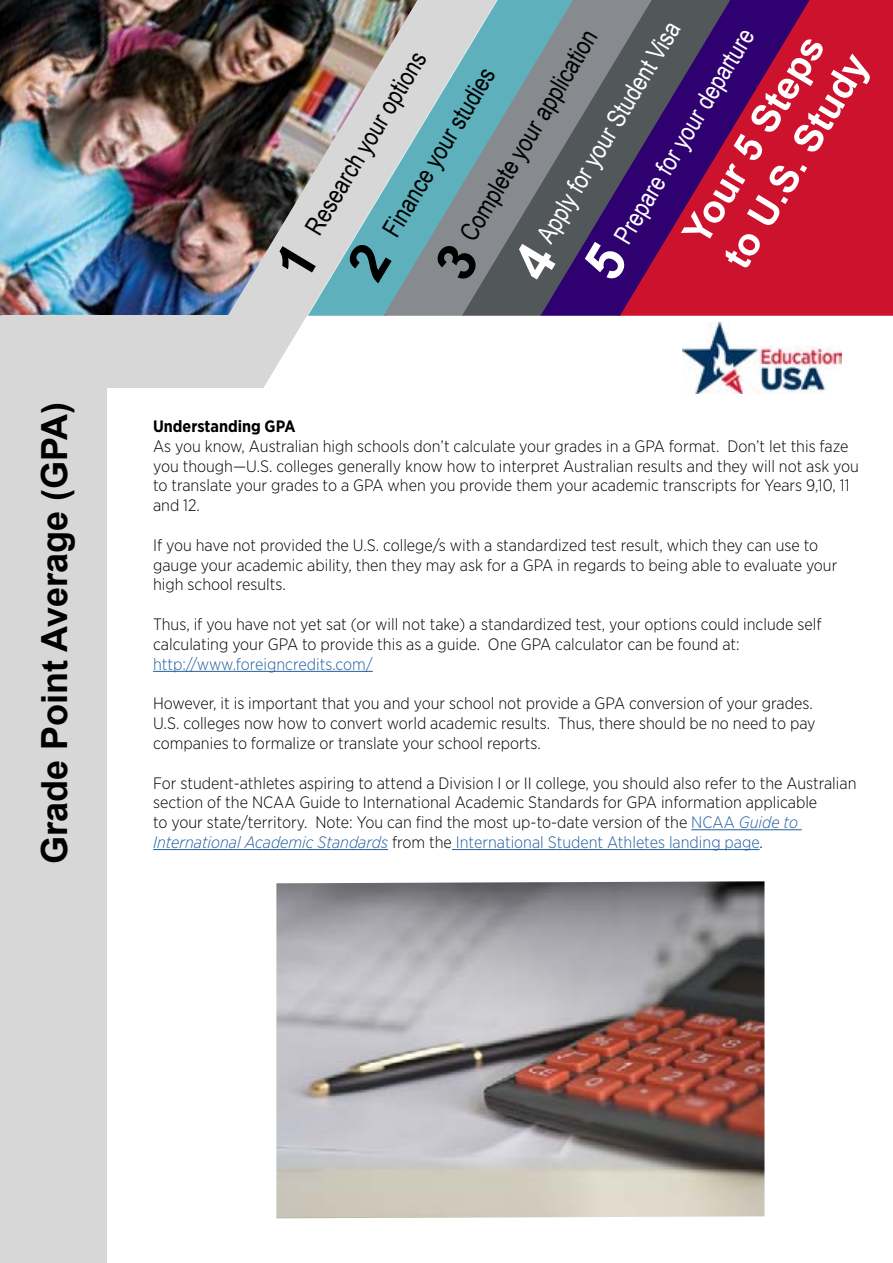
<style>
.page{position:relative;width:893px;height:1263px;background:#fff}
.page>*{position:absolute;margin:0;border:0;box-sizing:border-box;transform-origin:0 0}
.t1{font:700 39px "Arial";color:#fff}
.t2{font:700 36px "Arial";color:#000}
.t3{font:25.5px "Arial Narrow";color:#000}
.t4{font:25.5px "Arial Narrow";color:#fff}
.t5{font:300 16.5px/19.8px "Gotham Narrow";color:#000}
.t6{font:300 16.5px "Gotham Narrow";color:#215e9e}
.t7{font:700 16.5px "Gotham Narrow";color:#000}
.s1{color:#215e9e}
.s2{font-style:italic;color:#215e9e}
</style>
<div class="page">
<div style="left:814px;top:0;width:79px;height:316px;background:#cd122d"></div>
<img style="left:0;top:0;width:228px;height:316px">
<img style="left:228px;top:0;width:80px;height:246px">
<img style="left:308px;top:0;width:75px;height:316px">
<svg style="left:383px;top:0;width:79px;height:316px;background:#94b6bb"></svg>
<svg style="left:462px;top:0;width:78px;height:316px;background:#729399"></svg>
<svg style="left:540px;top:0;width:274px;height:316px;background:#7c2c56"></svg>
<div style="left:1px;top:315px;width:263px;height:72px;background:#d6d7d6"></div>
<img style="left:682px;top:322px;width:159px;height:71px">
<hr style="left:153px;top:671px;width:220px;height:1px;background:#215e9e">
<hr style="left:691px;top:829px;width:111px;height:1px;background:#215e9e">
<hr style="left:153px;top:849px;width:235px;height:1px;background:#215e9e">
<hr style="left:452px;top:849px;width:308px;height:1px;background:#215e9e">
<div style="left:1px;top:316px;width:106px;height:947px;background:#d6d7d6"></div>
<img style="left:276px;top:881px;width:488px;height:337px">
<svg style="left:206px;top:246px;width:110px;height:141px"></svg>
<div style="left:345px;top:241px;width:47px;height:42px;background:#5eb0bc"></div>
<div style="left:433px;top:241px;width:47px;height:42px;background:#878a8e"></div>
<div style="left:510px;top:240px;width:48px;height:43px;background:#52575a"></div>
<div style="left:582px;top:240px;width:47px;height:43px;background:#2f006f"></div>
<h2 class="t2" style="left:30px;top:864px;width:464px;rotate:-90deg">Grade Point Average (GPA)</h2>
<h3 class="t4" style="left:528px;top:230px;width:255px;rotate:-59deg">Apply for your Student Visa</h3>
<h3 class="t4" style="left:605px;top:232px;width:248px;rotate:-59deg">Prepare for your departure</h3>
<h3 class="t3" style="left:450px;top:229px;width:243px;rotate:-59deg">Complete your application</h3>
<h1 class="t1" style="left:671px;top:227px;width:237px;rotate:-59deg">Your 5 Steps</h1>
<h3 class="t3" style="left:296px;top:223px;width:211px;rotate:-59deg">Research your options</h3>
<h1 class="t1" style="left:711px;top:251px;width:244px;rotate:-59deg">to U.S. Study</h1>
<h3 class="t3" style="left:373px;top:225px;width:194px;rotate:-59deg">Finance your studies</h3>
<p class="t7" style="left:153px;top:416px;width:144px">Understanding GPA</p>
<p class="t5" style="left:153px;top:436px;width:707px">As you know, Australian high schools don’t calculate your grades in a GPA format. Don’t let this faze you though—U.S. colleges generally know how to interpret Australian results and they will not ask you to translate your grades to a GPA when you provide them your academic transcripts for Years 9,10, 11 and 12.</p>
<p class="t5" style="left:153px;top:535px;width:686px">If you have not provided the U.S. college/s with a standardized test result, which they can use to gauge your academic ability, then they may ask for a GPA in regards to being able to evaluate your high school results.</p>
<p class="t5" style="left:153px;top:614px;width:670px">Thus, if you have not yet sat (or will not take) a standardized test, your options could include self calculating your GPA to provide this as a guide. One GPA calculator can be found at:</p>
<p class="t6" style="left:153px;top:654px;width:221px">http://www.foreigncredits.com/</p>
<p class="t5" style="left:153px;top:693px;width:664px">However, it is important that you and your school not provide a GPA conversion of your grades.<br>U.S. colleges now how to convert world academic results. Thus, there should be no need to pay companies to formalize or translate your school reports.</p>
<p class="t5" style="left:153px;top:772px;width:705px">For student-athletes aspiring to attend a Division I or II college, you should also refer to the Australian section of the NCAA Guide to International Academic Standards for GPA information applicable<br>to your state/territory. Note: You can find the most up-to-date version of the <span class="s1">NCAA</span> <span class="s2">Guide to International Academic Standards</span> from the <span class="s1">International Student Athletes landing page</span>.</p>
</div>
